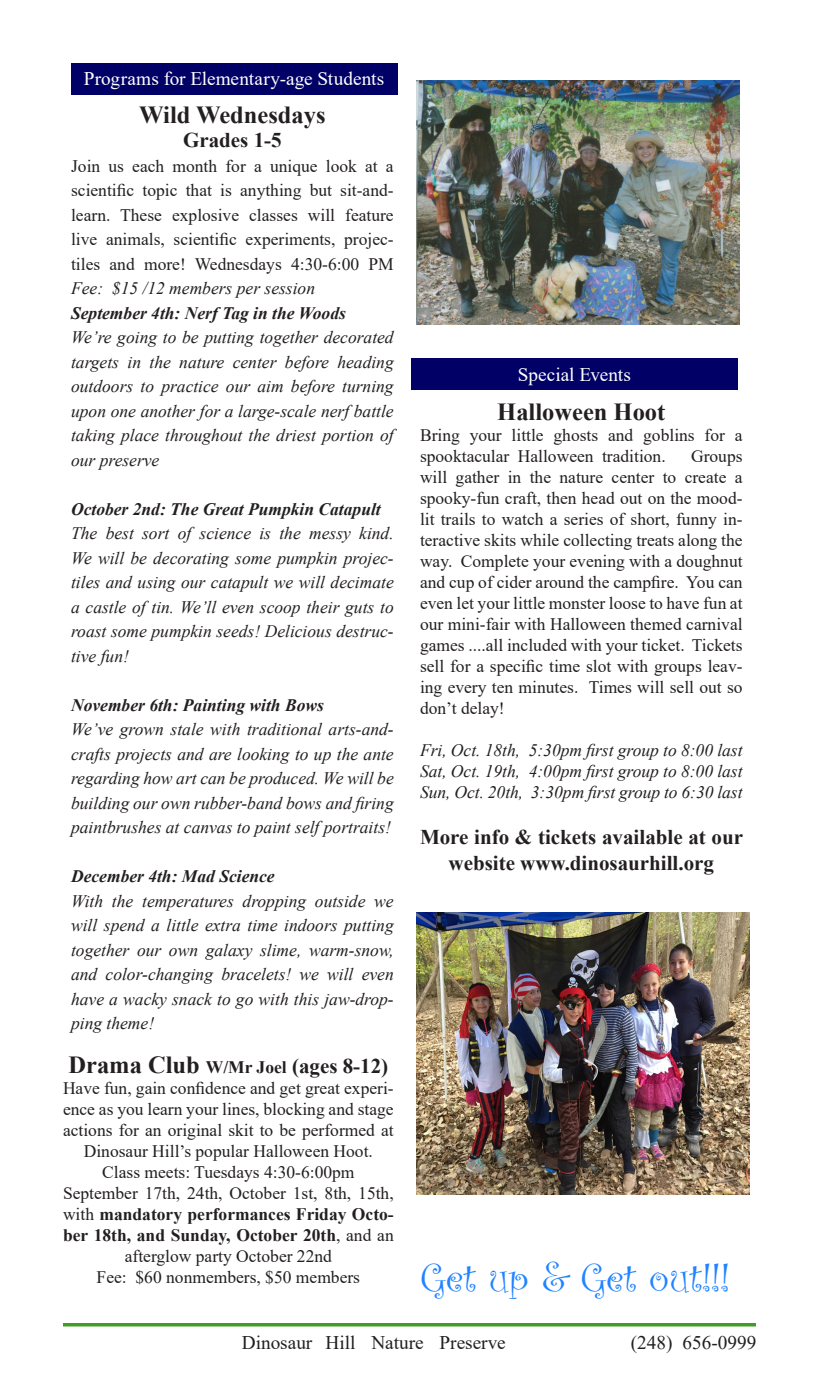
<style>
.page{position:relative;width:819px;height:1386px;background:#fff}
.page>*{position:absolute;margin:0;border:0;box-sizing:border-box;transform-origin:0 0}
.t1{font:42px "Curlz";color:#2083ff}
.t2{font:700 24.5px "Times New Roman";color:#231f20}
.t3{font:700 21px/25.2px "Times New Roman";color:#231f20;text-align:center}
.t4{font:19.25px "Times New Roman";color:#fff}
.t5{font:19.25px "Times New Roman";color:#231f20}
.t6{font:17.5px/21px "Times New Roman";color:#231f20;text-align:justify}
.t7{font:italic 17.5px/24.5px "Times New Roman";color:#231f20;text-align:justify}
.t8{font:italic 700 17.5px "Times New Roman";color:#231f20}
.s1{font-size:24.5px}
.s2{font-size:17.5px}
.s3{font-weight:700}
</style>
<div class="page">
<hr style="left:63px;top:1323px;width:693px;height:3px;background:#409d27">
<div style="left:71px;top:63px;width:326px;height:31px;background:#006"></div>
<div style="left:411px;top:358px;width:327px;height:32px;background:#006"></div>
<img style="left:416px;top:912px;width:334px;height:282px">
<img style="left:416px;top:80px;width:324px;height:244px">
<p class="t4" style="left:84px;top:65px;width:302px">Programs for Elementary-age Students</p>
<p class="t2" style="left:139px;top:97px;width:188px">Wild Wednesdays</p>
<p class="t3" style="left:183px;top:127px;width:100px">Grades 1-5</p>
<p class="t6" style="left:71px;top:153px;width:324px;line-height:24.5px">Join us each month for a unique look at a scientific topic that is anything but sit-and&shy;learn. These explosive classes will feature live animals, scientific experiments, projec&shy;tiles and more! Wednesdays 4:30-6:00 PM</p>
<p class="t7" style="left:71px;top:276px;width:245px">Fee: $15 /12 members per session</p>
<p class="t8" style="left:71px;top:301px;width:276px">September 4th: Nerf Tag in the Woods</p>
<p class="t7" style="left:71px;top:325px;width:324px">We’re going to be putting together decorated targets in the nature center before heading outdoors to practice our aim before turning upon one another for a large-scale nerf battle taking place throughout the driest portion of our preserve</p>
<p class="t8" style="left:71px;top:497px;width:311px">October 2nd: The Great Pumpkin Catapult</p>
<p class="t7" style="left:71px;top:521px;width:324px">The best sort of science is the messy kind.<br>We will be decorating some pumpkin projec&shy;tiles and using our catapult we will decimate a castle of tin. We’ll even scoop their guts to roast some pumpkin seeds! Delicious destruc&shy;tive fun!</p>
<p class="t8" style="left:71px;top:693px;width:254px">November 6th: Painting with Bows</p>
<p class="t7" style="left:71px;top:717px;width:324px">We’ve grown stale with traditional arts-and&shy;crafts projects and are looking to up the ante regarding how art can be produced. We will be building our own rubber-band bows and firing paintbrushes at canvas to paint self portraits!</p>
<p class="t8" style="left:71px;top:864px;width:205px">December 4th: Mad Science</p>
<p class="t7" style="left:71px;top:888px;width:324px">With the temperatures dropping outside we will spend a little extra time indoors putting together our own galaxy slime, warm-snow, and color-changing bracelets! we will even have a wacky snack to go with this jaw-drop&shy;ping theme!</p>
<p class="t3" style="left:68px;top:1053px;width:321px"><span class="s1">Drama Club</span> <span class="s2">W/Mr Joel</span> (ages 8-12)</p>
<p class="t6" style="left:63px;top:1077px;width:332px;text-align:center">Have fun, gain confidence and get great experi&shy;ence as you learn your lines, blocking and stage actions for an original skit to be performed at Dinosaur Hill’s popular Halloween Hoot.</p>
<p class="t6" style="left:102px;top:1161px;width:254px">Class meets: Tuesdays 4:30-6:00pm</p>
<p class="t6" style="left:63px;top:1182px;width:332px;text-align:center">September 17th, 24th, October 1st, 8th, 15th, with <span class="s3">mandatory performances Friday Octo&shy;ber 18th, and Sunday, October 20th</span>, and an afterglow party October 22nd</p>
<p class="t6" style="left:97px;top:1266px;width:265px">Fee: $60 nonmembers, $50 members</p>
<p class="t4" style="left:518px;top:361px;width:115px">Special Events</p>
<p class="t2" style="left:497px;top:394px;width:170px">Halloween Hoot</p>
<p class="t6" style="left:420px;top:424px;width:324px">Bring your little ghosts and goblins for a spooktacular Halloween tradition.</p>
<p class="t6" style="left:420px;top:445px;width:324px;text-indent:271px">Groups will gather in the nature center to create a spooky-fun craft, then head out on the mood&shy;lit trails to watch a series of short, funny in&shy;teractive skits while collecting treats along the way. Complete your evening with a doughnut and cup of cider around the campfire. You can even let your little monster loose to have fun at our mini-fair with Halloween themed carnival games ....all included with your ticket. Tickets sell for a specific time slot with groups leav&shy;ing every ten minutes. Times will sell out so don’t delay!</p>
<p class="t7" style="left:420px;top:738px;width:324px">Fri, Oct. 18th, 5:30pm first group to 8:00 last</p>
<p class="t7" style="left:420px;top:759px;width:324px">Sat, Oct. 19th, 4:00pm first group to 8:00 last</p>
<p class="t7" style="left:420px;top:780px;width:324px">Sun, Oct. 20th, 3:30pm first group to 6:30 last</p>
<p class="t3" style="left:420px;top:824px;width:325px">More info &amp; tickets available at our website www.dinosaurhill.org</p>
<p class="t1" style="left:420px;top:1248px;width:311px">Get up &amp; Get out!!!</p>
<p class="t5" style="left:242px;top:1329px;width:266px">Dinosaur Hill Nature Preserve</p>
<p class="t5" style="left:631px;top:1329px;width:127px">(248) 656-0999</p>
</div>
